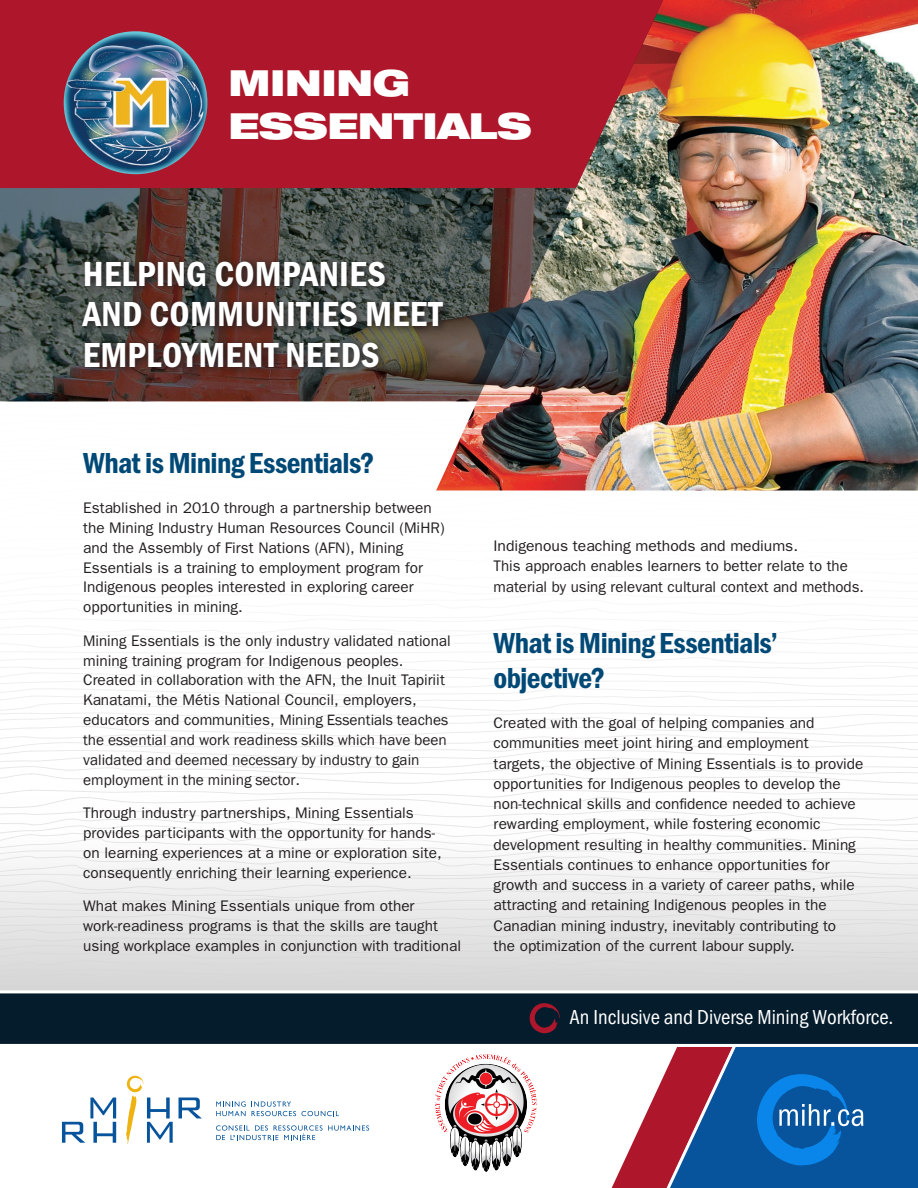
<style>
.page{position:relative;width:918px;height:1188px;background:#fff}
.page>*{position:absolute;margin:0;border:0;box-sizing:border-box;transform-origin:0 0}
.t1{font:36px/40.5px "Franklin Gothic URW Con Dem";letter-spacing:.005em;color:#fff}
.t2{font:900 expanded 36px/42.6px "Helvetica Neue LT Std";letter-spacing:-.01em;color:#fff}
.t3{font:30px/34.5px "Franklin Gothic URW Con Dem";letter-spacing:-.02em;color:#004976}
.t4{font:21px "Franklin Gothic URW Con Boo";color:#fff}
.t5{font:15.3px/20px "Franklin Gothic";color:#231f20}
</style>
<div class="page">
<div style="left:0;top:795px;width:918px;height:198px;background:linear-gradient(to bottom,#fff,#d7d6d7)"></div>
<img style="left:0;top:0;width:918px;height:490px">
<img style="left:0;top:0;width:694px;height:401px">
<svg style="left:0;top:0;width:663px;height:188px;background:#ab1e2f"></svg>
<div style="left:0;top:993px;width:918px;height:51px;background:#051c2c"></div>
<svg style="left:528px;top:998px;width:32px;height:36px"></svg>
<hr style="left:0;top:990px;width:918px;height:3px;background:#fff">
<svg style="left:61px;top:1075px;width:309px;height:69px"></svg>
<img style="left:64px;top:31px;width:143px;height:143px;border-radius:72px">
<svg style="left:78px;top:256px;width:375px;height:121px;background:#463c36"></svg>
<svg style="left:612px;top:1042px;width:306px;height:146px;background:#48659a"></svg>
<img style="left:436px;top:1054px;width:100px;height:118px">
<p class="t2" style="left:229px;top:61px;width:305px">MINING<br>ESSENTIALS</p>
<p class="t1" style="left:83px;top:252px;width:361px">HELPING COMPANIES<br>AND COMMUNITIES MEET<br>EMPLOYMENT NEEDS</p>
<p class="t3" style="left:83px;top:444px;width:293px">What is Mining Essentials?</p>
<p class="t5" style="left:83px;top:497px;width:363px">Established in 2010 through a partnership between the Mining Industry Human Resources Council (MiHR) and the Assembly of First Nations (AFN), Mining Essentials is a training to employment program for Indigenous peoples interested in exploring career opportunities in mining.</p>
<p class="t5" style="left:83px;top:630px;width:369px">Mining Essentials is the only industry validated national mining training program for Indigenous peoples.<br>Created in collaboration with the AFN, the Inuit Tapiriit Kanatami, the Métis National Council, employers, educators and communities, Mining Essentials teaches the essential and work readiness skills which have been validated and deemed necessary by industry to gain employment in the mining sector.</p>
<p class="t5" style="left:83px;top:803px;width:360px">Through industry partnerships, Mining Essentials provides participants with the opportunity for hands&shy;on learning experiences at a mine or exploration site, consequently enriching their learning experience.</p>
<p class="t5" style="left:83px;top:896px;width:379px">What makes Mining Essentials unique from other work-readiness programs is that the skills are taught using workplace examples in conjunction with traditional</p>
<p class="t5" style="left:494px;top:536px;width:372px">Indigenous teaching methods and mediums.<br>This approach enables learners to better relate to the material by using relevant cultural context and methods.</p>
<p class="t3" style="left:494px;top:625px;width:286px">What is Mining Essentials’ objective?</p>
<p class="t5" style="left:494px;top:712px;width:371px">Created with the goal of helping companies and communities meet joint hiring and employment targets, the objective of Mining Essentials is to provide opportunities for Indigenous peoples to develop the non-technical skills and confidence needed to achieve rewarding employment, while fostering economic development resulting in healthy communities. Mining Essentials continues to enhance opportunities for growth and success in a variety of career paths, while attracting and retaining Indigenous peoples in the Canadian mining industry, inevitably contributing to<br>the optimization of the current labour supply.</p>
<h2 class="t4" style="left:570px;top:1004px;width:326px">An Inclusive and Diverse Mining Workforce.</h2>
</div>
